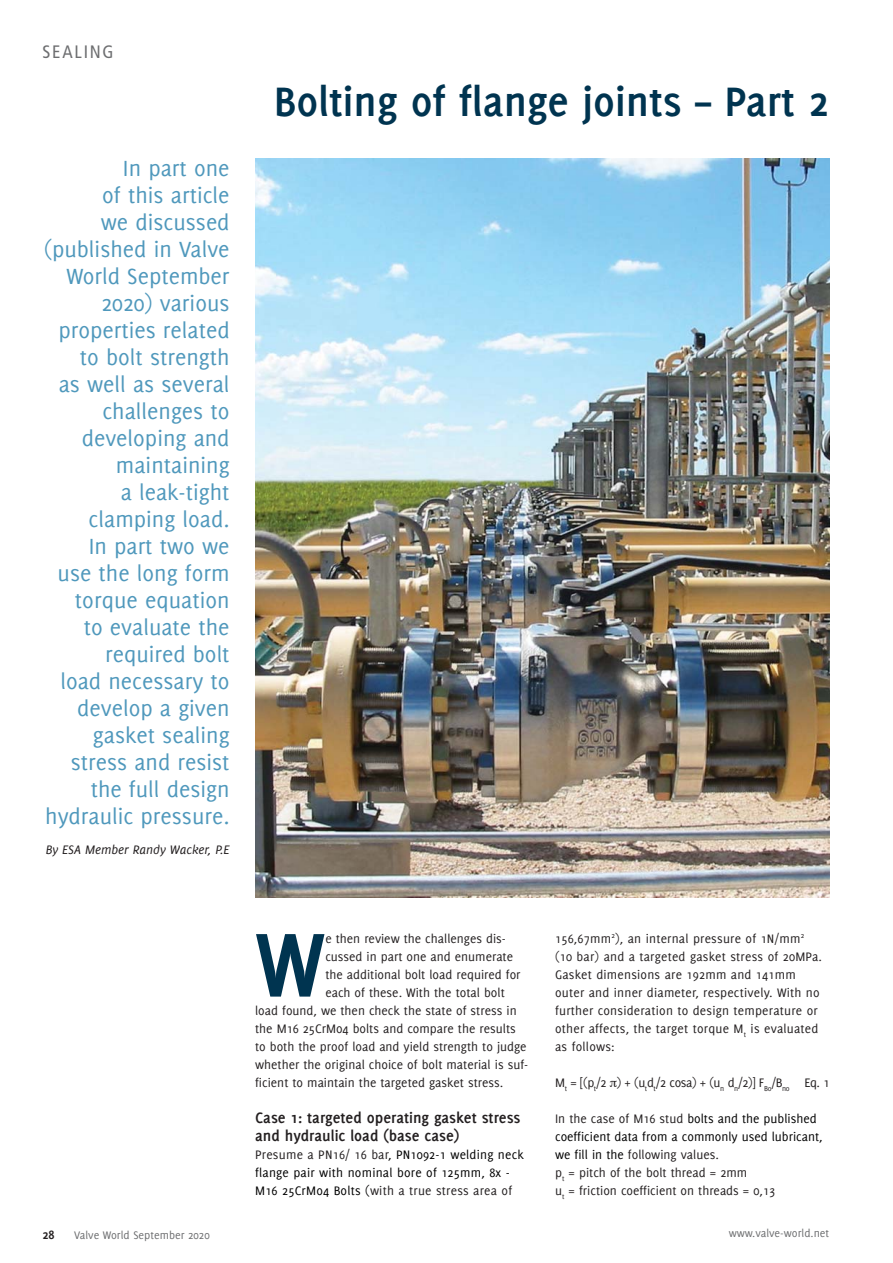
<style>
.page{position:relative;width:893px;height:1263px;background:#fff}
.page>*{position:absolute;margin:0;border:0;box-sizing:border-box;transform-origin:0 0}
.t1{font:700 99.15px "Delicious";color:#003450}
.t2{font:700 45px "Delicious";color:#003450}
.t3{font:24px/27px "Delicious";color:#4f98bc;text-align:right}
.t4{font:condensed 18px "Frutiger 57";letter-spacing:.1em;color:#6d6e70}
.t5{font:700 16.5px/18px "Delicious";color:#231f20}
.t6{font:13.5px/18px "Delicious";color:#231f20}
.t7{font:13.5px/18px "Delicious";letter-spacing:.015em;color:#000}
.t8{font:italic 13.5px "Delicious";color:#231f20}
.t9{font:700 13.5px "Delicious";color:#231f20}
.t10{font:12px "Delicious";color:#6d6e70}
.s1{color:#231f20}
.s2{color:#000}
</style>
<div class="page">
<img style="left:255px;top:159px;width:574px;height:739px">
<h3 class="t4" style="left:42px;top:43px;width:73px">SEALING</h3>
<p class="t3" style="left:44px;top:156px;width:187px">In part one<br>of this article<br>we discussed (published in Valve<br>World September<br>2020) various properties related to bolt strength<br>as well as several challenges to developing and maintaining<br>a leak-tight clamping load.<br>In part two we<br>use the long form torque equation<br>to evaluate the required bolt<br>load necessary to develop a given gasket sealing stress and resist the full design hydraulic pressure.</p>
<p class="t8" style="left:46px;top:844px;width:185px">By ESA Member Randy Wacker, P.E</p>
<h2 class="t2" style="left:274px;top:84px;width:556px">Bolting of flange joints – Part 2</h2>
<h1 class="t1" style="left:255px;top:925px;width:72px">W</h1>
<p class="t6" style="left:325px;top:930px;width:182px">e then review the challenges dis-</p>
<p class="t6" style="left:325px;top:948px;width:189px">cussed in part one and enumerate</p>
<p class="t6" style="left:325px;top:966px;width:197px">the additional bolt load required for</p>
<p class="t6" style="left:325px;top:984px;width:181px">each of these. With the total bolt</p>
<p class="t6" style="left:255px;top:1002px;width:263px">load found, we then check the state of stress in</p>
<p class="t6" style="left:255px;top:1020px;width:262px">the M16 25CrMo4 bolts and compare the results</p>
<p class="t6" style="left:255px;top:1038px;width:273px">to both the proof load and yield strength to judge</p>
<p class="t6" style="left:255px;top:1056px;width:275px">whether the original choice of bolt material is suf-</p>
<p class="t6" style="left:255px;top:1074px;width:250px">ficient to maintain the targeted gasket stress.</p>
<p class="t5" style="left:255px;top:1110px;width:267px">Case 1: targeted operating gasket stress and hydraulic load (base case)</p>
<p class="t7" style="left:255px;top:1146px;width:270px"><span class="s1">Presume a PN16/ 16 bar</span>, PN1092-1 welding neck flange pair with nominal bore of 125mm, 8x -<br>M16 25CrMo4 Bolts (<span class="s1">with a true stress area of</span></p>
<p class="t6" style="left:555px;top:930px;width:268px">156,67mm<sup>2</sup>), an internal pressure of 1N/mm<sup>2 </sup>(10 bar) and a targeted gasket stress of 20MPa.<br>Gasket dimensions are 192mm and 141mm outer and inner diameter, respectively. With no further consideration to design temperature or other affects, the target torque M<sub>t</sub> is evaluated as follows:</p>
<p class="t6" style="left:555px;top:1074px;width:276px">M<sub>t</sub> = [(p<sub>t</sub>/2 ) + (u<sub>t</sub>d<sub>t</sub>/2 cosa) + (u<sub>n</sub> d<sub>n</sub>/2)] F<sub>Bo</sub>/B<sub>no</sub> Eq. 1</p>
<p class="t6" style="left:555px;top:1110px;width:269px">In the case of M16 stud <span class="s2">bolts and the published coefficient data from a commonly used lubricant, we fill in the</span> following values.<br>p<sub>t</sub> = pitch of the bolt thread = 2mm<br>u<sub>t</sub> = friction coefficient on threads = 0,13</p>
<p class="t9" style="left:42px;top:1229px;width:14px">28</p>
<p class="t10" style="left:74px;top:1231px;width:137px">Valve World September 2020</p>
<p class="t10" style="left:729px;top:1228px;width:102px">www.valve-world.net</p>
</div>
